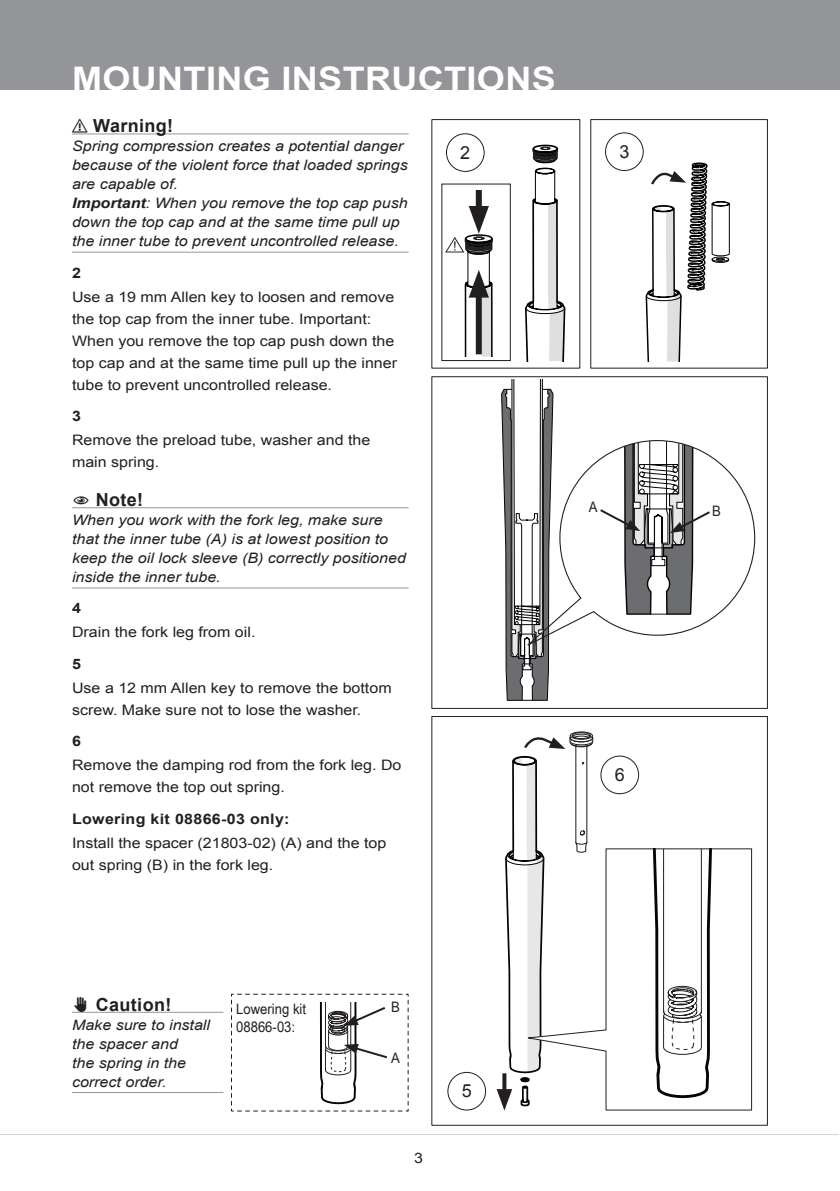
<style>
.page{position:relative;width:840px;height:1191px;background:#fff}
.page>*{position:absolute;margin:0;border:0;box-sizing:border-box;transform-origin:0 0}
.t1{font:700 32.4px "Arial";letter-spacing:.01em;color:#fff;scale:1.11 1}
.t2{font:700 18px "Arial";color:#231f20}
._10_Figure_no{font:18px "Arial";color:#231f20}
._6_Body_type{font:14.4px/22px "Arial";color:#231f20;scale:1.11 1}
._9_Body_Type_Italic{font:italic 14.4px/19px "Arial";color:#231f20;scale:1.11 1}
._7_Body_type_StepNo{font:700 14.4px "Arial";letter-spacing:.02em;color:#231f20;scale:1.11 1}
._11_Figure_Text{font:14.4px/18px "Arial Narrow";color:#231f20;scale:1.11 1}
.s1{font-weight:700}
</style>
<div class="page">
<div style="left:0;top:0;width:839px;height:90px;background:#939598"></div>
<hr style="left:0;top:1134px;width:838px;height:1px;background:#d1d2d4">
<hr style="left:72px;top:134px;width:336px;height:1px;background:#939598">
<hr style="left:72px;top:252px;width:336px;height:1px;background:#939598">
<hr style="left:72px;top:507px;width:336px;height:1px;background:#939598">
<hr style="left:72px;top:587px;width:336px;height:1px;background:#939598">
<div style="left:447px;top:1071px;width:39px;height:39px;border:1px solid #231f20;border-radius:50%"></div>
<div style="left:600px;top:755px;width:38px;height:39px;border:1px solid #231f20;border-radius:50%"></div>
<div style="left:604px;top:132px;width:39px;height:39px;border:1px solid #231f20;border-radius:50%"></div>
<div style="left:431px;top:376px;width:336px;height:333px;border:1px solid #231f20"></div>
<div style="left:590px;top:119px;width:177px;height:250px;border:1px solid #231f20"></div>
<div style="left:445px;top:133px;width:39px;height:39px;border:1px solid #231f20;border-radius:50%"></div>
<svg style="left:525px;top:145px;width:40px;height:216px"></svg>
<svg style="left:496px;top:731px;width:97px;height:379px"></svg>
<svg style="left:645px;top:162px;width:84px;height:199px"></svg>
<svg style="left:520px;top:848px;width:232px;height:263px"></svg>
<svg style="left:501px;top:380px;width:52px;height:320px"></svg>
<div style="left:475px;top:190px;width:6px;height:27px;background:#231f20"></div>
<svg style="left:445px;top:206px;width:48px;height:150px"></svg>
<svg style="left:520px;top:439px;width:235px;height:211px"></svg>
<svg style="left:597px;top:440px;width:114px;height:175px"></svg>
<svg style="left:231px;top:993px;width:178px;height:119px"></svg>
<hr style="left:72px;top:1012px;width:151px;height:1px;background:#939598">
<hr style="left:72px;top:1092px;width:151px;height:1px;background:#939598">
<h1 class="t1" style="left:72px;top:57px;width:437px">MOUNTING INSTRUCTIONS</h1>
<p class="t2" style="left:72px;top:114px;width:47px">⚠ WARNING!</p>
<p class="_9_Body_Type_Italic" style="left:72px;top:137px;width:304px">Spring compression creates a potential danger because of the violent force that loaded springs are capable of.<br><span class="s1">Important</span>: When you remove the top cap push down the top cap and at the same time pull up the inner tube to prevent uncontrolled release.</p>
<p class="_7_Body_type_StepNo" style="left:72px;top:263px;width:10px">2</p>
<p class="_6_Body_type" style="left:72px;top:286px;width:294px">Use a 19 mm Allen key to loosen and remove the top cap from the inner tube. Important:<br>When you remove the top cap push down the top cap and at the same time pull up the inner tube to prevent uncontrolled release.</p>
<p class="_7_Body_type_StepNo" style="left:72px;top:406px;width:10px">3</p>
<p class="_6_Body_type" style="left:72px;top:429px;width:270px">Remove the preload tube, washer and the main spring.</p>
<p class="t2" style="left:109px;top:488px;width:36px">NOT E!</p>
<p class="_9_Body_Type_Italic" style="left:72px;top:510px;width:302px">When you work with the fork leg, make sure that the inner tube (A) is at lowest position to keep the oil lock sleeve (B) correctly positioned inside the inner tube.</p>
<p class="_7_Body_type_StepNo" style="left:72px;top:599px;width:10px">4</p>
<p class="_6_Body_type" style="left:72px;top:621px;width:167px">Drain the fork leg from oil.</p>
<p class="_7_Body_type_StepNo" style="left:72px;top:654px;width:10px">5</p>
<p class="_6_Body_type" style="left:72px;top:677px;width:289px">Use a 12 mm Allen key to remove the bottom screw. Make sure not to lose the washer.</p>
<p class="_7_Body_type_StepNo" style="left:72px;top:731px;width:10px">6</p>
<p class="_6_Body_type" style="left:72px;top:754px;width:298px">Remove the damping rod from the fork leg. Do not remove the top out spring.</p>
<p class="_7_Body_type_StepNo" style="left:72px;top:809px;width:197px">LOWERING KIT 08866-03 ONLY:</p>
<p class="_6_Body_type" style="left:72px;top:831px;width:284px">Install the spacer (21803-02) (A) and the top out spring (B) in the fork leg.</p>
<p class="_10_Figure_no" style="left:460px;top:141px;width:12px">2</p>
<p class="_10_Figure_no" style="left:619px;top:140px;width:12px">3</p>
<p class="_11_Figure_Text" style="left:588px;top:497px;width:9px">A</p>
<p class="_11_Figure_Text" style="left:711px;top:501px;width:9px">B</p>
<p class="_10_Figure_no" style="left:614px;top:763px;width:12px">6</p>
<p class="t2" style="left:72px;top:992px;width:28px">✋✋CAUTION!</p>
<p class="_9_Body_Type_Italic" style="left:72px;top:1015px;width:126px">Make sure to install the spacer and<br>the spring in the correct order.</p>
<p class="_11_Figure_Text" style="left:236px;top:999px;width:65px">Lowering kit<br>08866-03:</p>
<p class="_11_Figure_Text" style="left:391px;top:997px;width:9px">B</p>
<p class="_11_Figure_Text" style="left:391px;top:1048px;width:9px">A</p>
<p class="_6_Body_type" style="left:414px;top:1147px;width:10px">3</p>
<p class="_10_Figure_no" style="left:461px;top:1079px;width:12px">5</p>
</div>
